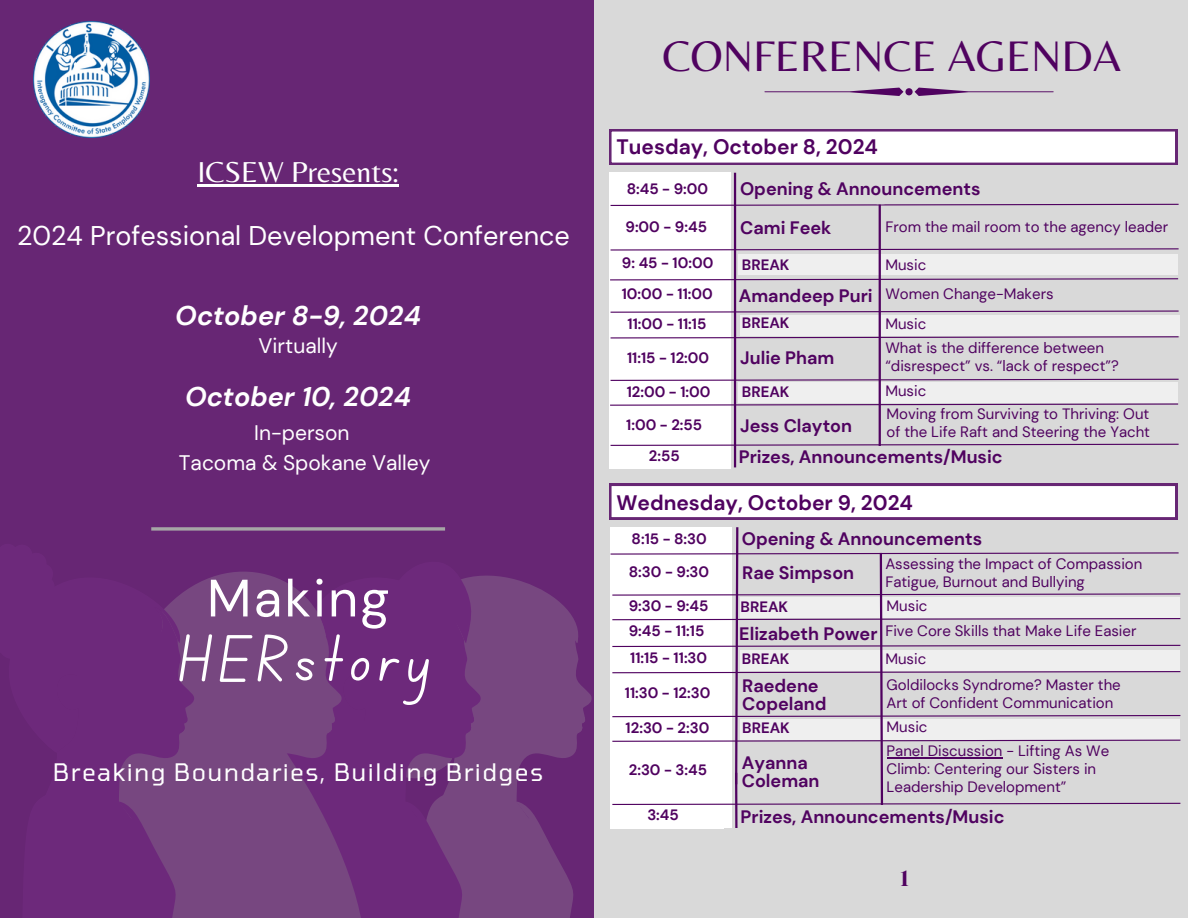
<style>
.page{position:relative;width:1188px;height:918px;background:#672674}
.page>*{position:absolute;margin:0;border:0;box-sizing:border-box;transform-origin:0 0}
.t1{font:67.5px "Canva School Font";letter-spacing:.1em;color:#fff}
.t2{font:52.5px "DM Sans";letter-spacing:.045em;color:#fff}
.t3{font:44.55px "Belleza";color:#500260}
.t4{font:30px "Belleza";color:#fff}
.t5{font:27px "DM Sans";color:#fff}
.t6{font:italic 700 27px "DM Sans";color:#fff}
.t7{font:24px "Tomorrow";letter-spacing:.06em;color:#fff}
.t8{font:24px "DM Serif Display";color:#500260}
.t9{font:21px "DM Sans";color:#fff}
.t10{font:700 20.85px "DM Sans";color:#500260}
.t11{font:700 18px/18px "DM Sans";color:#500260}
.t12{font:15px/18px "DM Sans";color:#500260}
.t13{font:700 15px "DM Sans";color:#500260}
</style>
<div class="page">
<img style="left:34px;top:22px;width:116px;height:116px">
<svg style="left:119px;top:571px;width:467px;height:347px"></svg>
<svg style="left:151px;top:527px;width:294px;height:4px"></svg>
<div style="left:594px;top:0;width:594px;height:918px;background:#d9d9d9"></div>
<div style="left:740px;top:315px;width:439px;height:20px;background:#efefef"></div>
<svg style="left:609px;top:129px;width:568px;height:36px;background:#e8dfea"></svg>
<svg style="left:764px;top:88px;width:290px;height:8px"></svg>
<div style="left:609px;top:173px;width:121px;height:296px;background:#fff"></div>
<svg style="left:610px;top:203px;width:569px;height:4px"></svg>
<svg style="left:610px;top:248px;width:569px;height:3px"></svg>
<svg style="left:610px;top:278px;width:569px;height:3px"></svg>
<svg style="left:610px;top:310px;width:569px;height:3px"></svg>
<div style="left:739px;top:255px;width:439px;height:20px;background:#efefef"></div>
<div style="left:739px;top:382px;width:439px;height:20px;background:#efefef"></div>
<hr style="left:879px;top:177px;width:2px;height:292px;background:#500260">
<div style="left:856px;top:169px;width:275px;height:34px;background:#d9d9d9"></div>
<svg style="left:609px;top:484px;width:568px;height:35px;background:#ece5ee"></svg>
<svg style="left:610px;top:336px;width:569px;height:3px"></svg>
<svg style="left:610px;top:378px;width:569px;height:4px"></svg>
<svg style="left:610px;top:403px;width:569px;height:3px"></svg>
<hr style="left:734px;top:173px;width:2px;height:294px;background:#500260">
<svg style="left:610px;top:443px;width:569px;height:4px"></svg>
<div style="left:849px;top:446px;width:275px;height:27px;background:#d9d9d9"></div>
<svg style="left:610px;top:527px;width:571px;height:302px"></svg>
<div style="left:778px;top:805px;width:276px;height:26px;background:#d9d9d9"></div>
<div style="left:724px;top:828px;width:32px;height:90px;background:#d9d9d9"></div>
<div style="left:864px;top:189px;width:33px;height:15px;background:#d9d9d9;border-radius:50%"></div>
<hr style="left:198px;top:185px;width:201px;height:2px;background:#fff">
<hr style="left:887px;top:758px;width:115px;height:1px;background:#500260">
<p class="t4" style="left:198px;top:155px;width:203px">ICSEW Presents:</p>
<p class="t5" style="left:17px;top:219px;width:554px">2024 Professional Development Conference</p>
<p class="t6" style="left:175px;top:298px;width:247px">October 8-9, 2024</p>
<h5 class="t9" style="left:259px;top:332px;width:81px">Virtually</h5>
<p class="t6" style="left:185px;top:380px;width:228px">October 10, 2024</p>
<h5 class="t9" style="left:254px;top:419px;width:97px">In-person</h5>
<p class="t9" style="left:179px;top:449px;width:253px">Tacoma &amp; Spokane Valley</p>
<p class="t2" style="left:207px;top:564px;width:184px">Making</p>
<p class="t1" style="left:179px;top:630px;width:253px">HERstory</p>
<p class="t7" style="left:53px;top:757px;width:492px">Breaking Boundaries, Building Bridges</p>
<p class="t3" style="left:662px;top:29px;width:460px">CONFERENCE AGENDA</p>
<p class="t10" style="left:617px;top:133px;width:263px">Tuesday, October 8, 2024</p>
<p class="t13" style="left:627px;top:179px;width:83px">8:45 - 9:00</p>
<p class="t13" style="left:626px;top:217px;width:83px">9:00 - 9:45</p>
<p class="t13" style="left:622px;top:253px;width:93px">9: 45 - 10:00</p>
<p class="t13" style="left:622px;top:285px;width:93px">10:00 - 11:00</p>
<p class="t11" style="left:740px;top:180px;width:242px">Opening &amp; Announcements</p>
<p class="t11" style="left:740px;top:219px;width:93px">Cami Feek</p>
<p class="t12" style="left:885px;top:218px;width:284px">From the mail room to the agency leader</p>
<p class="t13" style="left:742px;top:255px;width:49px">BREAK</p>
<p class="t12" style="left:885px;top:255px;width:42px">Music</p>
<p class="t11" style="left:739px;top:287px;width:135px">Amandeep Puri</p>
<p class="t12" style="left:885px;top:285px;width:170px">Women Change-Makers</p>
<p class="t13" style="left:628px;top:314px;width:80px">11:00 - 11:15</p>
<p class="t13" style="left:742px;top:314px;width:49px">BREAK</p>
<p class="t12" style="left:885px;top:315px;width:42px">Music</p>
<p class="t13" style="left:627px;top:348px;width:84px">11:15 - 12:00</p>
<p class="t11" style="left:740px;top:349px;width:96px">Julie Pham</p>
<p class="t12" style="left:885px;top:339px;width:235px">What is the difference between “disrespect” vs. “lack of respect”?</p>
<p class="t13" style="left:742px;top:382px;width:49px">BREAK</p>
<p class="t13" style="left:626px;top:415px;width:77px">1:00 - 2:55</p>
<p class="t13" style="left:649px;top:446px;width:32px">2:55</p>
<p class="t11" style="left:739px;top:447px;width:265px">Prizes, Announcements/Music</p>
<p class="t12" style="left:885px;top:382px;width:42px">Music</p>
<p class="t13" style="left:627px;top:382px;width:85px">12:00 - 1:00</p>
<p class="t12" style="left:887px;top:405px;width:265px">Moving from Surviving to Thriving: Out of the Life Raft and Steering the Yacht</p>
<p class="t11" style="left:740px;top:416px;width:113px">Jess Clayton</p>
<p class="t10" style="left:617px;top:489px;width:298px">Wednesday, October 9, 2024</p>
<p class="t13" style="left:632px;top:529px;width:77px">8:15 - 8:30</p>
<p class="t11" style="left:742px;top:530px;width:242px">Opening &amp; Announcements</p>
<p class="t12" style="left:885px;top:555px;width:259px">Assessing the Impact of Compassion<br>Fatigue, Burnout and Bullying</p>
<p class="t11" style="left:742px;top:564px;width:113px">Rae Simpson</p>
<p class="t13" style="left:629px;top:563px;width:82px">8:30 - 9:30</p>
<p class="t13" style="left:629px;top:596px;width:81px">9:30 - 9:45</p>
<p class="t13" style="left:741px;top:597px;width:49px">BREAK</p>
<p class="t12" style="left:887px;top:597px;width:42px">Music</p>
<p class="t13" style="left:629px;top:621px;width:77px">9:45 - 11:15</p>
<p class="t13" style="left:630px;top:648px;width:79px">11:15 - 11:30</p>
<p class="t13" style="left:625px;top:683px;width:87px">11:30 - 12:30</p>
<p class="t12" style="left:885px;top:622px;width:253px">Five Core Skills that Make Life Easier</p>
<p class="t11" style="left:739px;top:625px;width:140px">Elizabeth Power</p>
<p class="t11" style="left:742px;top:677px;width:86px">Raedene<br>Copeland</p>
<p class="t13" style="left:742px;top:649px;width:49px">BREAK</p>
<p class="t12" style="left:885px;top:649px;width:42px">Music</p>
<p class="t12" style="left:886px;top:676px;width:236px">Goldilocks Syndrome? Master the<br>Art of Confident Communication</p>
<p class="t13" style="left:626px;top:718px;width:85px">12:30 - 2:30</p>
<p class="t13" style="left:742px;top:718px;width:49px">BREAK</p>
<p class="t12" style="left:887px;top:718px;width:42px">Music</p>
<p class="t12" style="left:887px;top:742px;width:224px">Panel Discussion - Lifting As We<br>Climb: Centering our Sisters in<br>Leadership Development”</p>
<p class="t11" style="left:742px;top:754px;width:79px">Ayanna<br>Coleman</p>
<p class="t13" style="left:629px;top:760px;width:80px">2:30 - 3:45</p>
<h4 class="t13" style="left:647px;top:806px;width:33px">3:45</h4>
<h4 class="t11" style="left:741px;top:808px;width:265px">Prizes, Announcements/Music</h4>
<p class="t8" style="left:900px;top:861px;width:10px">1</p>
</div>
